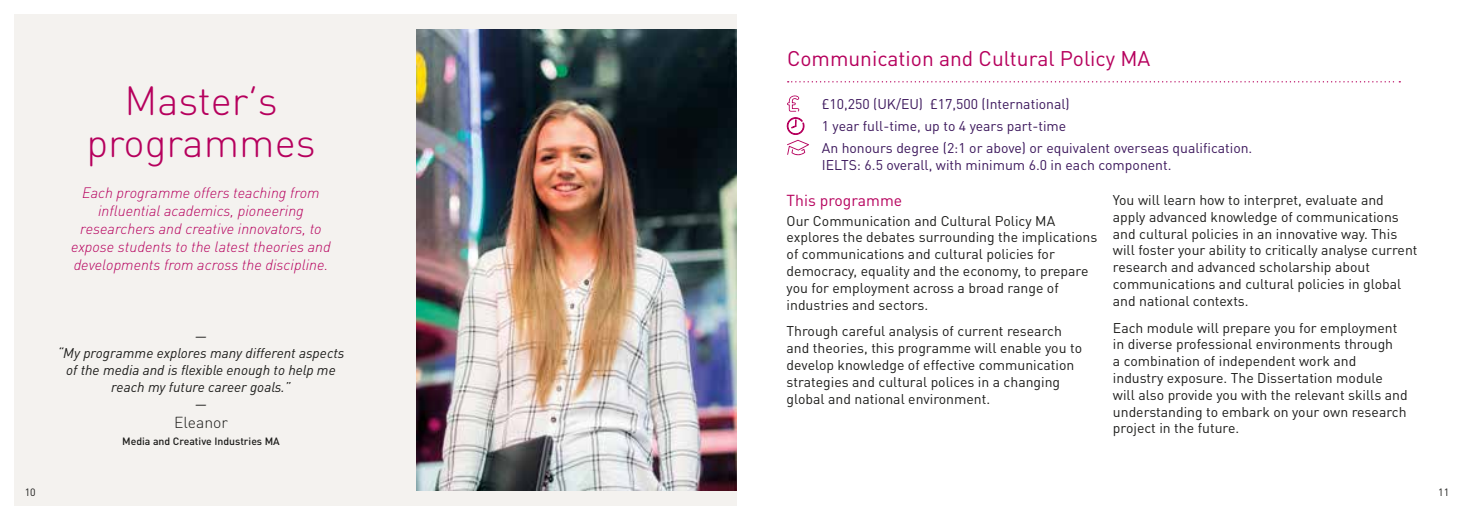
<style>
.page{position:relative;width:1474px;height:521px;background:#fff}
.page>*{position:absolute;margin:0;border:0;box-sizing:border-box;transform-origin:0 0}
.t1{font:300 40.25px/42px "DIN Round OT";color:#b6005d;text-align:center}
.t2{font:21px "DINOT";color:#b6005d}
.t3{font:15.75px "DINOT";color:#b6005d}
.t4{font:300 15.75px "DIN Round OT";color:#1d1d1b}
.t5{font:italic 300 14.88px/17.8px "DINOT";color:#b6005d;text-align:center}
.t6{font:14px/16.8px "DINOT";color:#1d1d1b}
.t7{font:14px/21.7px "DINOT";color:#3c175c}
.t8{font:italic 14px/16.8px "DINOT";color:#1d1d1b;text-align:center}
.t9{font:500 10.5px "DINOT";color:#1d1d1b}
.t10{font:10.5px "DINOT";color:#1d1d1b}
</style>
<div class="page">
<div style="left:15px;top:15px;width:722px;height:491px;background:#f4f2ef"></div>
<img style="left:417px;top:30px;width:320px;height:461px">
<svg style="left:787px;top:81px;width:613px;height:1px"></svg>
<svg style="left:786px;top:95px;width:23px;height:61px"></svg>
<h1 class="t1" style="left:86px;top:79px;width:231px">Master’s programmes</h1>
<p class="t5" style="left:71px;top:184px;width:261px">Each programme offers teaching from influential academics, pioneering researchers and creative innovators, to expose students to the latest theories and developments from across the discipline.</p>
<p class="t8" style="left:57px;top:328px;width:288px">—<br>“My programme explores many different aspects of the media and is flexible enough to help me reach my future career goals.”<br>—</p>
<p class="t4" style="left:174px;top:412px;width:55px">Eleanor</p>
<p class="t9" style="left:122px;top:434px;width:159px">Media and Creative Industries MA</p>
<h2 class="t2" style="left:787px;top:45px;width:365px">Communication and Cultural Policy MA</h2>
<p class="t7" style="left:821px;top:93px;width:432px">£10,250 (UK/EU) £17,500 (International)<br>1 year full-time, up to 4 years part-time<br>An honours degree (2:1 or above) or equivalent overseas qualification.</p>
<p class="t7" style="left:821px;top:153px;width:351px">IELTS: 6.5 overall, with minimum 6.0 in each component.</p>
<p class="t3" style="left:786px;top:191px;width:117px">This programme</p>
<p class="t6" style="left:786px;top:212px;width:312px">Our Communication and Cultural Policy MA explores the debates surrounding the implications of communications and cultural policies for democracy, equality and the economy, to prepare you for employment across a broad range of industries and sectors.</p>
<p class="t6" style="left:786px;top:323px;width:297px">Through careful analysis of current research and theories, this programme will enable you to develop knowledge of effective communication strategies and cultural polices in a changing global and national environment.</p>
<p class="t6" style="left:1112px;top:191px;width:306px">You will learn how to interpret, evaluate and apply advanced knowledge of communications and cultural policies in an innovative way. This will foster your ability to critically analyse current research and advanced scholarship about communications and cultural policies in global and national contexts.</p>
<p class="t6" style="left:1112px;top:319px;width:296px">Each module will prepare you for employment in diverse professional environments through<br>a combination of independent work and industry exposure. The Dissertation module will also provide you with the relevant skills and understanding to embark on your own research project in the future.</p>
<p class="t10" style="left:25px;top:486px;width:12px">10</p>
<p class="t10" style="left:1438px;top:486px;width:12px">11</p>
</div>
